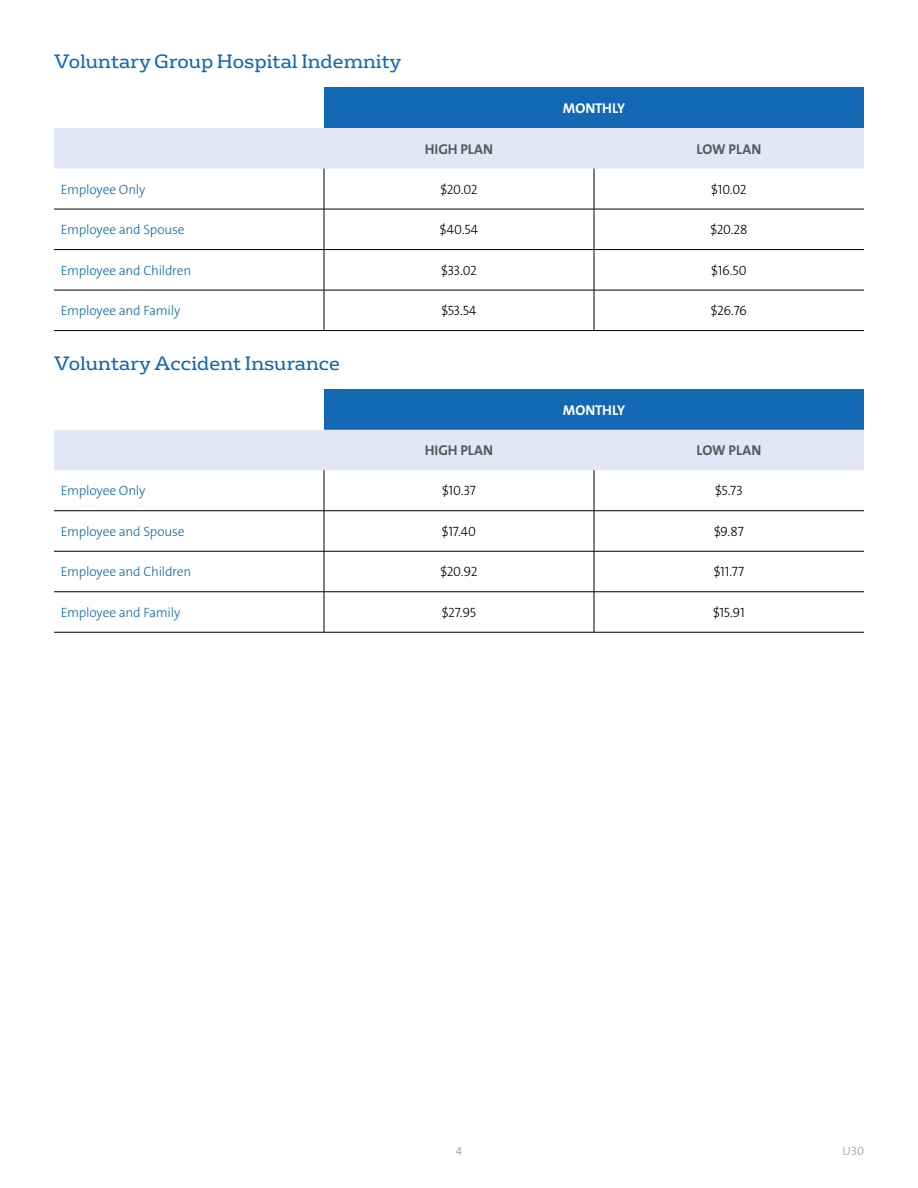
<style>
.page{position:relative;width:918px;height:1188px;background:#fff}
.page>*{position:absolute;margin:0;border:0;box-sizing:border-box;transform-origin:0 0}
.t1{font:18.75px "FS Rufus";color:#1268b3}
.t2{font:14.25px "The Sans Veolia W7 Bld";letter-spacing:-.005em;color:#58595b}
.t3{font:14.25px "The Sans Veolia W7 Bld";letter-spacing:-.01em;color:#fff}
.t4{font:13.5px "The Sans Veolia W3 Lig";letter-spacing:-.01em;color:#1268b3}
.t5{font:13.5px "The Sans Veolia W3 Lig";letter-spacing:-.02em;color:#000}
.t6{font:12px "The Sans Veolia W3 Lig";color:#939598}
</style>
<div class="page">
<div style="left:324px;top:88px;width:540px;height:40px;background:#1268b3"></div>
<div style="left:54px;top:128px;width:810px;height:41px;background:#e3e7f5"></div>
<hr style="left:594px;top:169px;width:1px;height:40px;background:#000">
<hr style="left:594px;top:209px;width:1px;height:40px;background:#000">
<hr style="left:594px;top:250px;width:1px;height:40px;background:#000">
<hr style="left:594px;top:290px;width:1px;height:40px;background:#000">
<hr style="left:324px;top:209px;width:270px;height:1px;background:#000">
<hr style="left:324px;top:249px;width:270px;height:1px;background:#000">
<hr style="left:324px;top:290px;width:270px;height:1px;background:#000">
<hr style="left:594px;top:209px;width:270px;height:1px;background:#000">
<hr style="left:594px;top:249px;width:270px;height:1px;background:#000">
<hr style="left:594px;top:290px;width:270px;height:1px;background:#000">
<hr style="left:324px;top:330px;width:270px;height:1px;background:#000">
<hr style="left:594px;top:330px;width:270px;height:1px;background:#000">
<hr style="left:54px;top:209px;width:270px;height:1px;background:#000">
<hr style="left:54px;top:249px;width:270px;height:1px;background:#000">
<hr style="left:54px;top:290px;width:270px;height:1px;background:#000">
<hr style="left:54px;top:330px;width:270px;height:1px;background:#000">
<hr style="left:324px;top:169px;width:1px;height:40px;background:#000">
<hr style="left:324px;top:209px;width:1px;height:40px;background:#000">
<hr style="left:324px;top:250px;width:1px;height:40px;background:#000">
<hr style="left:324px;top:290px;width:1px;height:40px;background:#000">
<div style="left:324px;top:389px;width:540px;height:41px;background:#1268b3"></div>
<div style="left:54px;top:430px;width:810px;height:40px;background:#e3e7f5"></div>
<hr style="left:594px;top:470px;width:1px;height:41px;background:#000">
<hr style="left:594px;top:511px;width:1px;height:40px;background:#000">
<hr style="left:594px;top:551px;width:1px;height:41px;background:#000">
<hr style="left:594px;top:592px;width:1px;height:40px;background:#000">
<hr style="left:324px;top:510px;width:270px;height:1px;background:#000">
<hr style="left:324px;top:551px;width:270px;height:1px;background:#000">
<hr style="left:324px;top:591px;width:270px;height:1px;background:#000">
<hr style="left:594px;top:510px;width:270px;height:1px;background:#000">
<hr style="left:594px;top:551px;width:270px;height:1px;background:#000">
<hr style="left:594px;top:591px;width:270px;height:1px;background:#000">
<hr style="left:324px;top:632px;width:270px;height:1px;background:#000">
<hr style="left:594px;top:632px;width:270px;height:1px;background:#000">
<hr style="left:54px;top:510px;width:270px;height:1px;background:#000">
<hr style="left:54px;top:551px;width:270px;height:1px;background:#000">
<hr style="left:54px;top:591px;width:270px;height:1px;background:#000">
<hr style="left:54px;top:632px;width:270px;height:1px;background:#000">
<hr style="left:324px;top:470px;width:1px;height:41px;background:#000">
<hr style="left:324px;top:511px;width:1px;height:40px;background:#000">
<hr style="left:324px;top:551px;width:1px;height:41px;background:#000">
<hr style="left:324px;top:592px;width:1px;height:40px;background:#000">
<h1 class="t1" style="left:54px;top:46px;width:349px">Voluntary Group Hospital Indemnity</h1>
<p class="t3" style="left:563px;top:99px;width:64px">MONTHLY</p>
<p class="t2" style="left:425px;top:140px;width:70px">HIGH PLAN</p>
<p class="t2" style="left:697px;top:140px;width:66px">LOW PLAN</p>
<p class="t4" style="left:61px;top:180px;width:86px">Employee Only</p>
<p class="t5" style="left:440px;top:180px;width:39px">$20.02</p>
<p class="t5" style="left:711px;top:180px;width:37px">$10.02</p>
<p class="t4" style="left:61px;top:221px;width:125px">Employee and Spouse</p>
<p class="t5" style="left:440px;top:221px;width:40px">$40.54</p>
<p class="t5" style="left:710px;top:221px;width:39px">$20.28</p>
<p class="t4" style="left:61px;top:261px;width:132px">Employee and Children</p>
<p class="t5" style="left:441px;top:261px;width:37px">$33.02</p>
<p class="t5" style="left:711px;top:261px;width:37px">$16.50</p>
<p class="t4" style="left:61px;top:302px;width:121px">Employee and Family</p>
<p class="t5" style="left:441px;top:302px;width:37px">$53.54</p>
<p class="t5" style="left:711px;top:302px;width:37px">$26.76</p>
<h1 class="t1" style="left:54px;top:348px;width:287px">Voluntary Accident Insurance</h1>
<p class="t3" style="left:563px;top:401px;width:64px">MONTHLY</p>
<p class="t2" style="left:425px;top:441px;width:70px">HIGH PLAN</p>
<p class="t2" style="left:697px;top:441px;width:66px">LOW PLAN</p>
<p class="t4" style="left:61px;top:482px;width:86px">Employee Only</p>
<p class="t5" style="left:442px;top:482px;width:35px">$10.37</p>
<p class="t5" style="left:715px;top:482px;width:29px">$5.73</p>
<p class="t4" style="left:61px;top:523px;width:125px">Employee and Spouse</p>
<p class="t5" style="left:442px;top:523px;width:36px">$17.40</p>
<p class="t5" style="left:714px;top:523px;width:31px">$9.87</p>
<p class="t4" style="left:61px;top:563px;width:132px">Employee and Children</p>
<p class="t5" style="left:441px;top:563px;width:38px">$20.92</p>
<p class="t5" style="left:714px;top:563px;width:32px">$11.77</p>
<p class="t4" style="left:61px;top:604px;width:121px">Employee and Family</p>
<p class="t5" style="left:442px;top:604px;width:36px">$27.95</p>
<p class="t5" style="left:713px;top:604px;width:33px">$15.91</p>
<p class="t6" style="left:456px;top:1143px;width:8px">4</p>
<p class="t6" style="left:843px;top:1143px;width:23px">U30</p>
</div>
